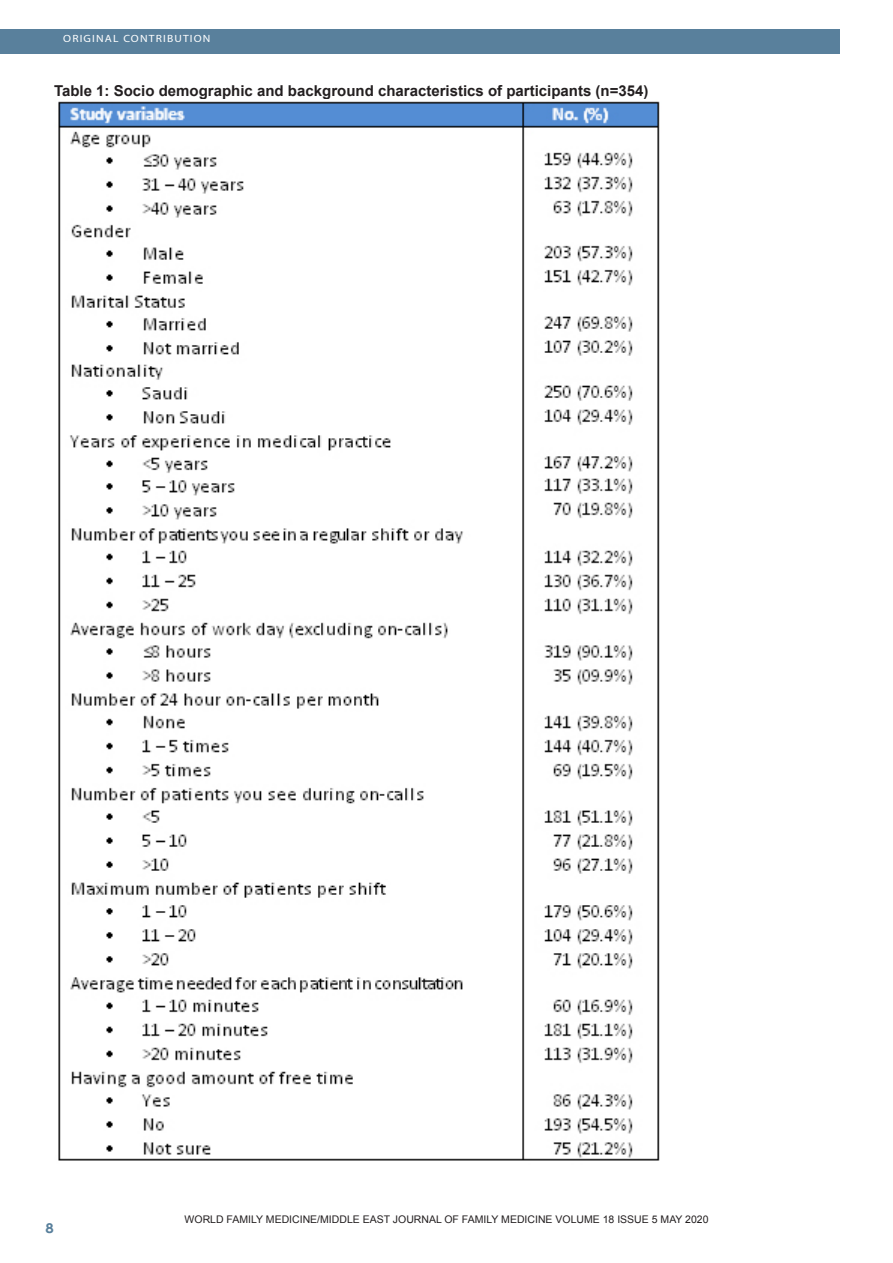
<style>
.page{position:relative;width:893px;height:1263px;background:#fff}
.page>*{position:absolute;margin:0;border:0;box-sizing:border-box;transform-origin:0 0}
.Footnote_Text{font:700 15px "Arial";color:#231f20}
.Footnote_Text-2{font:10.5px "Arial";color:#231f20}
.t1{font:10.5px "Myriad";letter-spacing:.1em;color:#fff;scale:1.1 1}
</style>
<div class="page">
<div style="left:0;top:30px;width:840px;height:24px;background:#59809c"></div>
<img style="left:58px;top:101px;width:602px;height:1060px">
<p class="t1" style="left:63px;top:34px;width:135px">ORIGINAL CONTRIBUTION</p>
<p class="Footnote_Text" style="left:54px;top:81px;width:596px">Table 1: Socio demographic and background characteristics of participants (n=354)</p>
<p class="Footnote_Text-2" style="left:185px;top:1212px;width:525px">WORLD FAMILY MEDICINE/MIDDLE EAST JOURNAL OF FAMILY MEDICINE VOLUME 18 ISSUE 5 MAY 2020</p>
</div>
